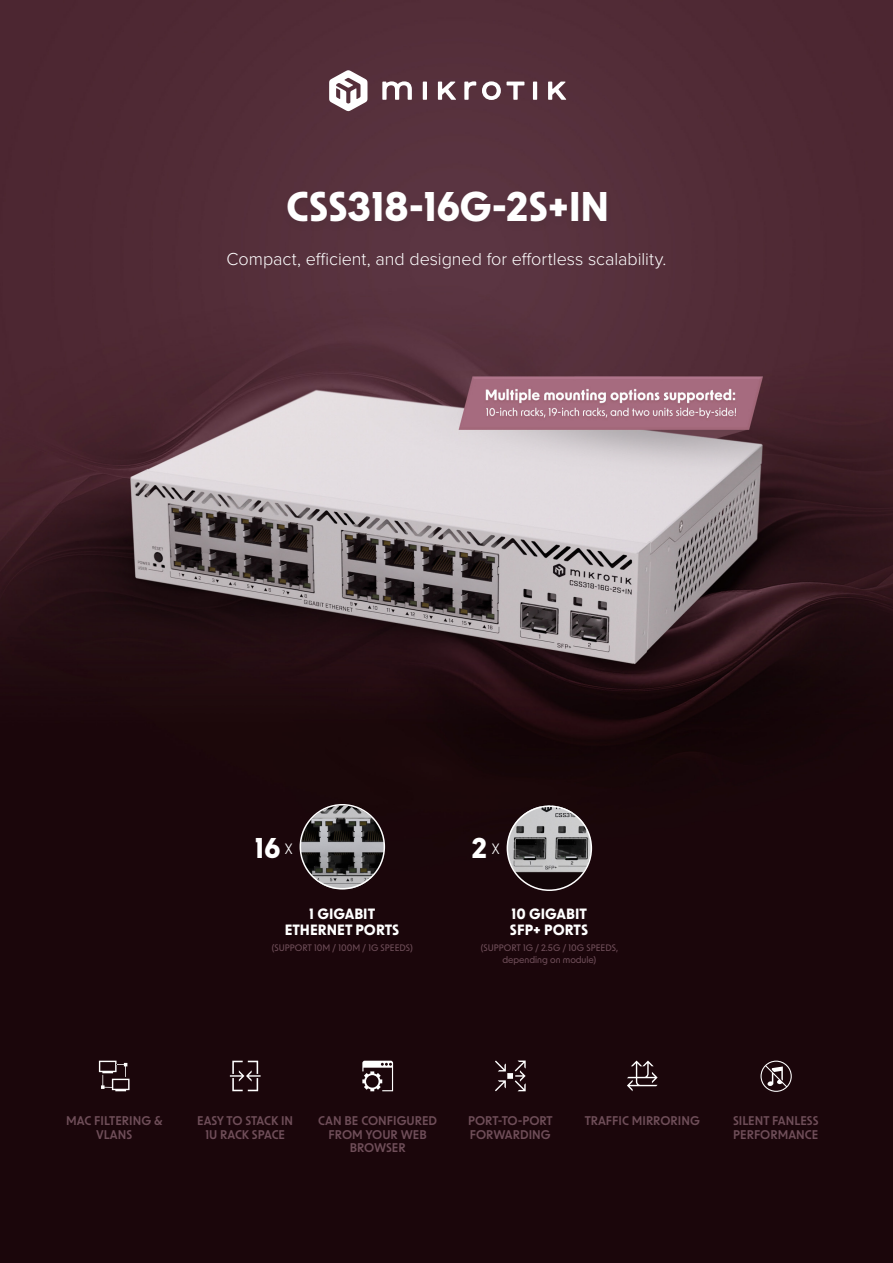
<style>
.page{position:relative;width:893px;height:1263px;background:#fff}
.page>*{position:absolute;margin:0;border:0;box-sizing:border-box;transform-origin:0 0}
.t1{font:700 39.45px "New Order";letter-spacing:-.01em;color:#fff}
.Teksts{font:700 27.15px "New Order";color:#fff}
.Teksts-2{font:300 18px "Proxima Nova";letter-spacing:-.005em;color:#fff}
.Teksts-3{font:14.4px "New Order";color:#fff}
.Teksts-4{font:700 14.1px "New Order";color:#fff}
.Teksts-5{font:600 12px/13.5px "New Order";color:#6f4e59;text-align:center}
.Teksts-6{font:500 9px "New Order";color:#6f4e59}
</style>
<div class="page">
<img style="left:0;top:0;width:893px;height:1263px">
<div style="left:281px;top:189px;width:332px;height:43px;background:#57323e"></div>
<svg style="left:382px;top:81px;width:184px;height:19px"></svg>
<svg style="left:329px;top:70px;width:38px;height:41px"></svg>
<img style="left:507px;top:805px;width:84px;height:84px;border-radius:42px">
<div style="left:507px;top:805px;width:85px;height:86px;border:2px solid #fff;border-radius:50%"></div>
<img style="left:300px;top:805px;width:84px;height:84px;border-radius:42px">
<div style="left:300px;top:804px;width:85px;height:85px;border:2px solid #fff;border-radius:50%"></div>
<svg style="left:230px;top:1061px;width:31px;height:30px"></svg>
<svg style="left:362px;top:1061px;width:31px;height:30px"></svg>
<svg style="left:99px;top:1061px;width:31px;height:30px"></svg>
<svg style="left:627px;top:1060px;width:31px;height:31px"></svg>
<svg style="left:495px;top:1060px;width:31px;height:31px"></svg>
<svg style="left:760px;top:1061px;width:32px;height:31px"></svg>
<p class="t1" style="left:286px;top:180px;width:325px">CSS318-16G-2S+IN</p>
<p class="Teksts-2" style="left:227px;top:245px;width:441px">Compact, efficient, and designed for effortless scalability.</p>
<p class="Teksts" style="left:255px;top:830px;width:27px">16</p>
<p class="Teksts-3" style="left:285px;top:840px;width:9px">X</p>
<p class="Teksts-4" style="left:309px;top:904px;width:67px">1 GIGABIT</p>
<p class="Teksts-4" style="left:285px;top:920px;width:116px">ETHERNET PORTS</p>
<p class="Teksts-6" style="left:272px;top:942px;width:142px">(SUPPORT 10M / 100M / 1G SPEEDS)</p>
<p class="Teksts" style="left:472px;top:830px;width:17px">2</p>
<p class="Teksts-3" style="left:492px;top:840px;width:9px">X</p>
<p class="Teksts-4" style="left:512px;top:904px;width:77px">10 GIGABIT</p>
<p class="Teksts-4" style="left:510px;top:920px;width:80px">SFP+ PORTS</p>
<p class="Teksts-6" style="left:481px;top:942px;width:139px">(SUPPORT 1G / 2.5G / 10G SPEEDS,</p>
<p class="Teksts-6" style="left:502px;top:954px;width:95px">depending on module)</p>
<p class="Teksts-5" style="left:66px;top:1114px;width:98px">MAC FILTERING &amp;<br>VLANS</p>
<p class="Teksts-5" style="left:318px;top:1114px;width:120px">CAN BE CONFIGURED<br>FROM YOUR WEB<br>BROWSER</p>
<p class="Teksts-5" style="left:197px;top:1114px;width:97px">EASY TO STACK IN</p>
<p class="Teksts-5" style="left:205px;top:1127px;width:81px">1U RACK SPACE</p>
<p class="Teksts-5" style="left:468px;top:1114px;width:86px;text-align:left">PORT-TO-PORT<br>FORWARDING</p>
<p class="Teksts-5" style="left:585px;top:1114px;width:117px">TRAFFIC MIRRORING</p>
<p class="Teksts-5" style="left:733px;top:1114px;width:87px;text-align:left">SILENT FANLESS<br>PERFORMANCE</p>
</div>
